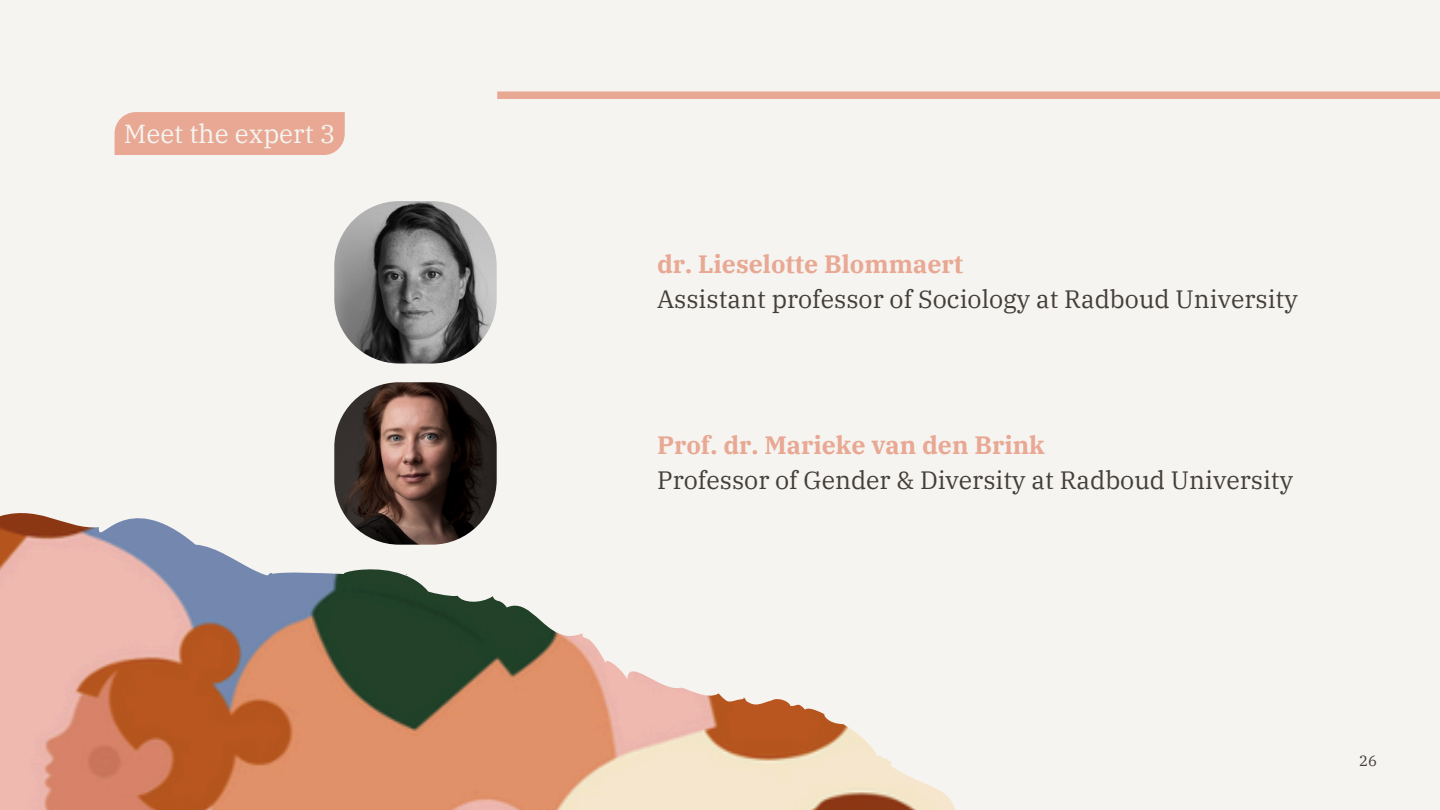
<style>
.page{position:relative;width:1440px;height:810px;background:#f6f4f1}
.page>*{position:absolute;margin:0;border:0;box-sizing:border-box;transform-origin:0 0}
.t1{font:26px "IBM Plex Serif";color:#f6f4f1}
.t2{font:25px/34.5px "IBM Plex Serif";color:#423e3a}
.t3{font:15px "IBM Plex Serif";color:#423e3a}
.s1{font-weight:700;color:#e8a893}
</style>
<div class="page">
<img style="left:334px;top:201px;width:163px;height:163px;border-radius:65px">
<div style="left:115px;top:112px;width:230px;height:43px;background:#e8a893"></div>
<img style="left:0;top:513px;width:956px;height:297px">
<img style="left:334px;top:382px;width:163px;height:163px;border-radius:65px">
<div style="left:497px;top:92px;width:943px;height:7px;background:#e8a893"></div>
<h1 class="t1" style="left:124px;top:116px;width:213px">Meet the expert 3</h1>
<p class="t2" style="left:657px;top:247px;width:642px"><span class="s1">dr. Lieselotte Blommaert<br></span>Assistant professor of Sociology at Radboud University</p>
<p class="t2" style="left:657px;top:428px;width:638px"><span class="s1">Prof. dr. Marieke van den Brink<br></span>Professor of Gender &amp; Diversity at Radboud University</p>
<p class="t3" style="left:1359px;top:750px;width:19px">26</p>
</div>
